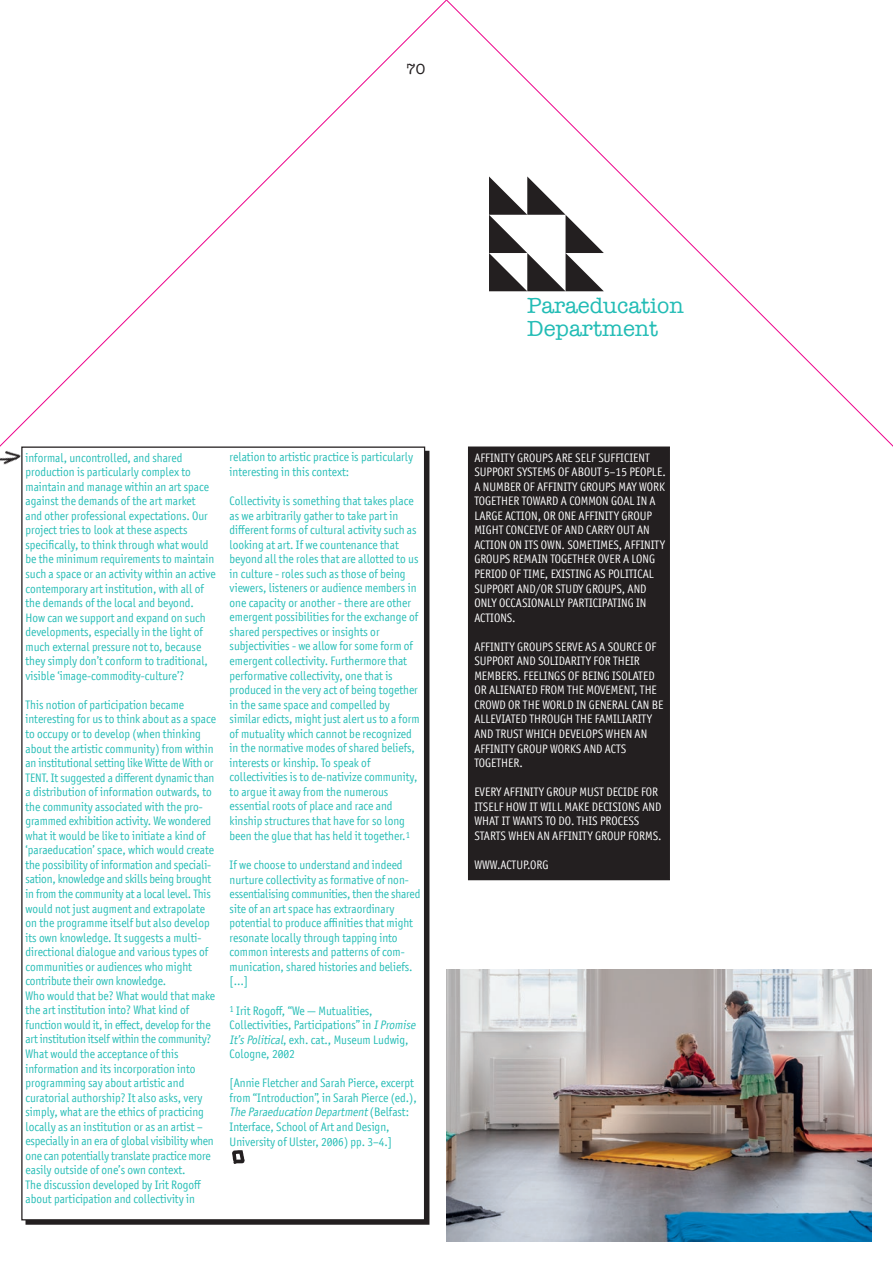
<style>
.page{position:relative;width:893px;height:1263px;background:#fff}
.page>*{position:absolute;margin:0;border:0;box-sizing:border-box;transform-origin:0 0}
.t1{font:22.5px/22.5px "American Typewriter";color:#22bcb5}
.t2{font:15px "American Typewriter";color:#231f20}
.t3{font:12px/14.5px "Axel";color:#22bcb5}
.t4{font:12px/14.5px "Axel";color:#fff}
.s1{font-style:italic}
</style>
<div class="page">
<div style="left:469px;top:447px;width:200px;height:433px;background:#231f20"></div>
<div style="left:468px;top:446px;width:202px;height:434px;border:1px solid #231f20"></div>
<img style="left:232px;top:1150px;width:13px;height:14px">
<img style="left:0;top:460px;width:16px;height:5px">
<img style="left:446px;top:969px;width:426px;height:272px">
<svg style="left:448px;top:1px;width:445px;height:459px"></svg>
<svg style="left:0;top:0;width:448px;height:460px"></svg>
<p class="t2" style="left:406px;top:58px;width:21px">70</p>
<p class="t3" style="left:26px;top:450px;width:192px">informal, uncontrolled, and shared production is particularly complex to maintain and manage within an art space against the demands of the art market<br>and other professional expectations. Our project tries to look at these aspects specifically, to think through what would be the minimum requirements to maintain such a space or an activity within an active contemporary art institution, with all of the demands of the local and beyond.<br>How can we support and expand on such developments, especially in the light of much external pressure not to, because they simply don’t conform to traditional, visible ‘image-commodity-culture’?</p>
<p class="t3" style="left:26px;top:697px;width:192px">This notion of participation became interesting for us to think about as a space to occupy or to develop (when thinking about the artistic community) from within an institutional setting like Witte de With or TENT. It suggested a different dynamic than a distribution of information outwards, to the community associated with the pro&shy;grammed exhibition activity. We wondered what it would be like to initiate a kind of ‘paraeducation’ space, which would create the possibility of information and speciali&shy;sation, knowledge and skills being brought in from the community at a local level. This would not just augment and extrapolate on the programme itself but also develop its own knowledge. It suggests a multi&shy;directional dialogue and various types of communities or audiences who might contribute their own knowledge.<br>Who would that be? What would that make the art institution into? What kind of function would it, in effect, develop for the art institution itself within the community?<br>What would the acceptance of this information and its incorporation into programming say about artistic and curatorial authorship? It also asks, very simply, what are the ethics of practicing locally as an institution or as an artist – especially in an era of global visibility when one can potentially translate practice more easily outside of one’s own context.<br>The discussion developed by Irit Rogoff about participation and collectivity in</p>
<p class="t3" style="left:230px;top:450px;width:185px">relation to artistic practice is particularly interesting in this context:</p>
<p class="t3" style="left:230px;top:493px;width:191px">Collectivity is something that takes place as we arbitrarily gather to take part in different forms of cultural activity such as looking at art. If we countenance that beyond all the roles that are allotted to us in culture - roles such as those of being viewers, listeners or audience members in one capacity or another - there are other emergent possibilities for the exchange of shared perspectives or insights or subjectivities - we allow for some form of emergent collectivity. Furthermore that performative collectivity, one that is produced in the very act of being together in the same space and compelled by similar edicts, might just alert us to a form of mutuality which cannot be recognized in the normative modes of shared beliefs, interests or kinship. To speak of collectivities is to de-nativize community, to argue it away from the numerous essential roots of place and race and kinship structures that have for so long been the glue that has held it together.<sup>1</sup></p>
<p class="t3" style="left:230px;top:858px;width:192px">If we choose to understand and indeed nurture collectivity as formative of non&shy;essentialising communities, then the shared site of an art space has extraordinary potential to produce affinities that might resonate locally through tapping into common interests and patterns of com&shy;munication, shared histories and beliefs. […]</p>
<p class="t3" style="left:230px;top:1003px;width:190px"><sup>1</sup> Irit Rogoff, “We — Mutualities, Collectivities, Participations” in <span class="s1">IPromise It’sPolitical</span>, exh. cat., Museum Ludwig, Cologne, 2002</p>
<p class="t3" style="left:230px;top:1076px;width:189px">[Annie Fletcher and Sarah Pierce, excerpt from “Introduction”, in Sarah Pierce (ed.), <span class="s1">The Paraeducation Department</span>( B e lfa s t :<br>Interface, School of Art and Design, University of Ulster, 2006) pp. 3–4.]</p>
<h1 class="t1" style="left:527px;top:294px;width:158px">Paraeducation<br>Department</h1>
<p class="t4" style="left:474px;top:450px;width:193px">AFFINITY GROUPS ARE SELF SUFFICIENT SUPPORT SYSTEMS OF ABOUT 5–15 PEOPLE.<br>A NUMBER OF AFFINITY GROUPS MAY WORK TOGETHER TOWARD A COMMON GOAL IN A LARGE ACTION, OR ONE AFFINITY GROUP MIGHT CONCEIVE OF AND CARRY OUT AN ACTION ON ITS OWN. SOMETIMES, AFFINITY GROUPS REMAIN TOGETHER OVER A LONG PERIOD OF TIME, EXISTING AS POLITICAL SUPPORT AND/OR STUDY GROUPS, AND ONLY OCCASIONALLY PARTICIPATING IN ACTIONS.</p>
<p class="t4" style="left:474px;top:639px;width:190px">AFFINITY GROUPS SERVE AS A SOURCE OF<br>SUPPORT AND SOLIDARITY FOR THEIR<br>MEMBERS. FEELINGS OF BEING ISOLATED<br>OR ALIENATED FROM THE MOVEMENT, THE<br>CROWD OR THE WORLD IN GENERAL CAN BE<br>ALLEVIATED THROUGH THE FAMILIARITY<br>AND TRUST WHICH DEVELOPS WHEN AN<br>AFFINITY GROUP WORKS AND ACTS<br>TOGETHER.</p>
<p class="t4" style="left:474px;top:785px;width:189px">EVERY AFFINITY GROUP MUST DECIDE FOR ITSELF HOW IT WILL MAKE DECISIONS AND WHAT IT WANTS TO DO. THIS PROCESS STARTS WHEN AN AFFINITY GROUP FORMS.</p>
<p class="t4" style="left:474px;top:857px;width:76px">WWW.ACTUP.ORG</p>
</div>
